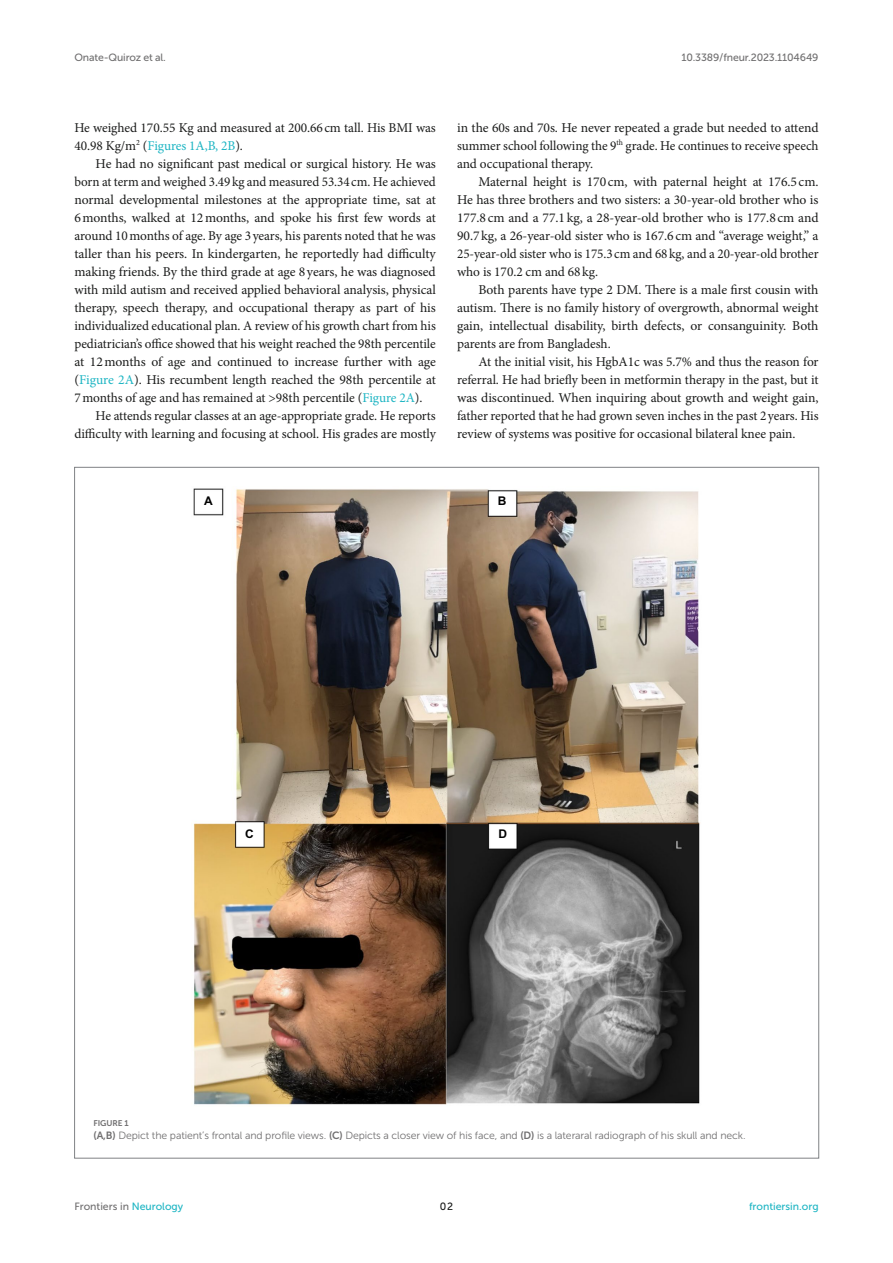
<style>
.page{position:relative;width:893px;height:1263px;background:#fff}
.page>*{position:absolute;margin:0;border:0;box-sizing:border-box;transform-origin:0 0}
.TEXT{font:13.5px/18px "Minion Pro";letter-spacing:-.005em;color:#1b1c1b;text-align:justify}
.TEXT_FLUSH{font:13.5px/18px "Minion Pro";letter-spacing:-.005em;color:#1b1c1b}
.t1{font:700 12px "Arial";color:#000}
.FIG_LEG{font:10.5px "Museo Sans 300";letter-spacing:-.01em;color:#706f70}
.t2{font:10.5px "Museo Sans 500";letter-spacing:-.015em;color:#706f70}
.t3{font:10.5px "Museo Sans 500";color:#1db5c3}
.t4{font:10.5px "Museo Sans 500";color:#1b1c1b}
.FIG_HD{font:8.25px "Museo Sans 700";letter-spacing:-.01em;color:#706f70}
.s1{color:#1db5c3}
.s2{font-family:"Museo Sans 700"}
</style>
<div class="page">
<img style="left:193px;top:488px;width:507px;height:617px">
<p class="t2" style="left:74px;top:51px;width:93px">Onate-Quiroz et al.</p>
<p class="t2" style="left:681px;top:51px;width:139px">10.3389/fneur.2023.1104649</p>
<p class="TEXT_FLUSH" style="left:74px;top:119px;width:363px">He weighed 170.55 Kg and measured at 200.66cm tall. His BMI was<br>40.98 Kg/m<sup>2</sup> (<span class="s1">Figures 1A,B, 2B</span>).</p>
<p class="TEXT" style="left:74px;top:155px;width:363px;text-indent:21px">He had no significant past medical or surgical history. He was born at term and weighed 3.49kg and measured 53.34cm. He achieved normal developmental milestones at the appropriate time, sat at 6months, walked at 12months, and spoke his first few words at around 10months of age. By age 3years, his parents noted that he was taller than his peers. In kindergarten, he reportedly had difficulty making friends. By the third grade at age 8years, he was diagnosed with mild autism and received applied behavioral analysis, physical therapy, speech therapy, and occupational therapy as part of his individualized educational plan. A review of his growth chart from his pediatrician’s office showed that his weight reached the 98th percentile at 12months of age and continued to increase further with age (<span class="s1">Figure 2A</span>). His recumbent length reached the 98th percentile at 7months of age and has remained at &gt;98th percentile (<span class="s1">Figure 2A</span>).</p>
<p class="TEXT" style="left:74px;top:407px;width:363px;text-align:right">He attends regular classes at an age-appropriate grade. He reports difficulty with learning and focusing at school. His grades are mostly</p>
<p class="TEXT" style="left:457px;top:119px;width:363px">in the 60s and 70s. He never repeated a grade but needed to attend summer school following the 9<sup>th</sup> grade. He continues to receive speech and occupational therapy.</p>
<p class="TEXT" style="left:457px;top:173px;width:363px;text-indent:21px">Maternal height is 170cm, with paternal height at 176.5cm.<br>He has three brothers and two sisters: a 30-year-old brother who is 177.8cm and a 77.1kg, a 28-year-old brother who is 177.8cm and 90.7kg, a 26-year-old sister who is 167.6cm and “average weight,” a 25-year-old sister who is 175.3cm and 68kg, and a 20-year-old brother who is 170.2 cm and 68kg.</p>
<p class="TEXT" style="left:457px;top:281px;width:363px;text-indent:21px">Both parents have type 2 DM. There is a male first cousin with autism. There is no family history of overgrowth, abnormal weight gain, intellectual disability, birth defects, or consanguinity. Both parents are from Bangladesh.</p>
<p class="TEXT" style="left:457px;top:353px;width:363px;text-indent:21px">At the initial visit, his HgbA1c was 5.7% and thus the reason for referral. He had briefly been in metformin therapy in the past, but it was discontinued. When inquiring about growth and weight gain, father reported that he had grown seven inches in the past 2years. His review of systems was positive for occasional bilateral knee pain.</p>
<p class="t1" style="left:204px;top:492px;width:10px">A</p>
<p class="t1" style="left:498px;top:492px;width:10px">B</p>
<p class="t1" style="left:245px;top:825px;width:10px">C</p>
<p class="t1" style="left:498px;top:825px;width:10px">D</p>
<p class="FIG_HD" style="left:94px;top:1118px;width:37px">FIGURE 1</p>
<p class="FIG_LEG" style="left:94px;top:1130px;width:654px"><span class="s2">(A,B)</span> Depict the patient’s frontal and profile views. <span class="s2">(C)</span> Depicts a closer view of his face, and <span class="s2">(D)</span> is a lateraral radiograph of his skull and neck.</p>
<p class="t2" style="left:74px;top:1200px;width:110px">Frontiers in <span class="s1">Neurology</span></p>
<p class="t4" style="left:440px;top:1200px;width:15px">02</p>
<p class="t3" style="left:749px;top:1200px;width:71px">frontiersin.org</p>
</div>
